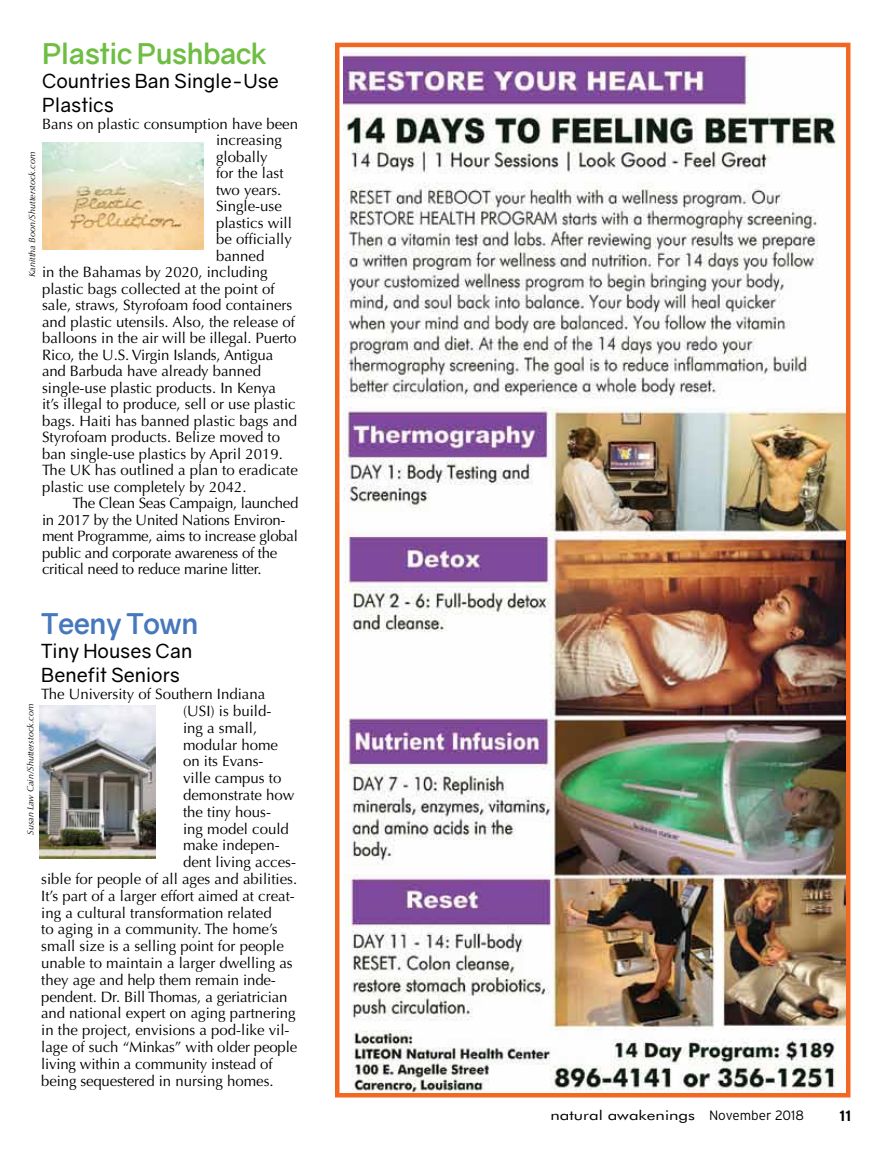
<style>
.page{position:relative;width:891px;height:1161px;background:#fff}
.page>*{position:absolute;margin:0;border:0;box-sizing:border-box;transform-origin:0 0}
.t1{font:700 28.5px "Gravity";letter-spacing:-.02em;color:#6fbe44}
.t2{font:700 28.5px "Gravity";letter-spacing:-.02em;color:#4678bc}
.t3{font:19.5px/24px "Gravity";color:#000}
.t4{font:15px "Optima";color:#000}
.t5{font:15px "Optima";letter-spacing:-.02em;color:#000}
.t6{font:700 15px "Interstate";color:#000}
.t7{font:13.5px "Futura Book BT";color:#000;scale:1.25 1}
.t8{font:italic 9px "Optima";color:#000}
.s1{font-family:"Interstate";font-weight:300}
</style>
<div class="page">
<img style="left:39px;top:706px;width:117px;height:153px">
<img style="left:42px;top:142px;width:161px;height:107px">
<img style="left:343px;top:52px;width:502px;height:1040px">
<div style="left:335px;top:43px;width:515px;height:1054px;border:4px solid #f26722"></div>
<h1 class="t1" style="left:42px;top:36px;width:227px">Plastic Pushback</h1>
<h2 class="t3" style="left:42px;top:69px;width:239px">Countries Ban Single-Use<br>Plastics</h2>
<p class="t4" style="left:42px;top:115px;width:258px">Bans on plastic consumption have been</p>
<p class="t4" style="left:216px;top:131px;width:67px">increasing</p>
<p class="t4" style="left:216px;top:148px;width:53px">globally</p>
<p class="t4" style="left:216px;top:164px;width:69px">for the last</p>
<p class="t4" style="left:216px;top:181px;width:67px">two years.</p>
<p class="t4" style="left:216px;top:197px;width:67px">Single-use</p>
<p class="t4" style="left:216px;top:214px;width:77px">plastics will</p>
<p class="t4" style="left:216px;top:230px;width:77px">be officially</p>
<p class="t4" style="left:216px;top:247px;width:50px">banned</p>
<p class="t4" style="left:42px;top:263px;width:227px">in the Bahamas by 2020, including</p>
<p class="t4" style="left:42px;top:280px;width:234px">plastic bags collected at the point of</p>
<p class="t4" style="left:42px;top:296px;width:252px">sale, straws, Styrofoam food containers</p>
<p class="t4" style="left:42px;top:313px;width:254px">and plastic utensils. Also, the release of</p>
<p class="t4" style="left:42px;top:329px;width:256px">balloons in the air will be illegal. Puerto</p>
<p class="t4" style="left:42px;top:346px;width:233px">Rico, the U.S. Virgin Islands, Antigua</p>
<p class="t4" style="left:42px;top:362px;width:221px">and Barbuda have already banned</p>
<p class="t4" style="left:42px;top:379px;width:236px">single-use plastic products. In Kenya</p>
<p class="t4" style="left:42px;top:395px;width:255px">it’s illegal to produce, sell or use plastic</p>
<p class="t4" style="left:42px;top:412px;width:257px">bags. Haiti has banned plastic bags and</p>
<p class="t4" style="left:42px;top:428px;width:240px">Styrofoam products. Belize moved to</p>
<p class="t4" style="left:42px;top:445px;width:242px">ban single-use plastics by April 2019.</p>
<p class="t4" style="left:42px;top:461px;width:257px">The UK has outlined a plan to eradicate</p>
<p class="t4" style="left:42px;top:478px;width:206px">plastic use completely by 2042.</p>
<p class="t5" style="left:72px;top:494px;width:228px">The Clean Seas Campaign, launched</p>
<p class="t5" style="left:42px;top:511px;width:245px">in 2017 by the United Nations Environ-</p>
<p class="t5" style="left:42px;top:527px;width:257px">ment Programme, aims to increase global</p>
<p class="t5" style="left:42px;top:544px;width:237px">public and corporate awareness of the</p>
<p class="t5" style="left:42px;top:560px;width:221px">critical need to reduce marine litter.</p>
<p class="t8" style="left:27px;top:277px;width:127px;rotate:-90deg">Kanittha Boon/Shutterstock.com</p>
<h1 class="t2" style="left:41px;top:606px;width:159px">Teeny Town</h1>
<h2 class="t3" style="left:41px;top:639px;width:153px">Tiny Houses Can<br>Benefit Seniors</h2>
<p class="t4" style="left:41px;top:685px;width:225px">The University of Southern Indiana</p>
<p class="t4" style="left:183px;top:702px;width:90px">(USI) is build-</p>
<p class="t4" style="left:183px;top:719px;width:76px">ing a small,</p>
<p class="t4" style="left:183px;top:736px;width:97px">modular home</p>
<p class="t4" style="left:183px;top:753px;width:82px">on its Evans-</p>
<p class="t4" style="left:183px;top:769px;width:100px">ville campus to</p>
<p class="t4" style="left:183px;top:786px;width:113px">demonstrate how</p>
<p class="t4" style="left:183px;top:803px;width:90px">the tiny hous-</p>
<p class="t4" style="left:183px;top:820px;width:107px">ing model could</p>
<p class="t4" style="left:183px;top:837px;width:98px">make indepen-</p>
<p class="t4" style="left:183px;top:853px;width:115px">dent living acces-</p>
<p class="t4" style="left:41px;top:870px;width:257px">sible for people of all ages and abilities.</p>
<p class="t4" style="left:41px;top:887px;width:255px">It’s part of a larger effort aimed at creat-</p>
<p class="t4" style="left:41px;top:904px;width:232px">ing a cultural transformation related</p>
<p class="t4" style="left:41px;top:921px;width:238px">to aging in a community. The home’s</p>
<p class="t4" style="left:41px;top:937px;width:244px">small size is a selling point for people</p>
<p class="t4" style="left:41px;top:954px;width:253px">unable to maintain a larger dwelling as</p>
<p class="t4" style="left:41px;top:971px;width:236px">they age and help them remain inde-</p>
<p class="t4" style="left:41px;top:988px;width:248px">pendent. Dr. Bill Thomas, a geriatrician</p>
<p class="t4" style="left:41px;top:1005px;width:256px">and national expert on aging partnering</p>
<p class="t4" style="left:41px;top:1021px;width:250px">in the project, envisions a pod-like vil-</p>
<p class="t4" style="left:41px;top:1038px;width:258px">lage of such “Minkas” with older people</p>
<p class="t4" style="left:41px;top:1055px;width:233px">living within a community instead of</p>
<p class="t4" style="left:41px;top:1072px;width:234px">being sequestered in nursing homes.</p>
<p class="t8" style="left:25px;top:835px;width:132px;rotate:-90deg">Susan Law Cain/Shutterstock.com</p>
<p class="t7" style="left:551px;top:1107px;width:204px">natural awakenings <span class="s1">November 2018</span></p>
<p class="t6" style="left:840px;top:1107px;width:13px">11</p>
</div>
